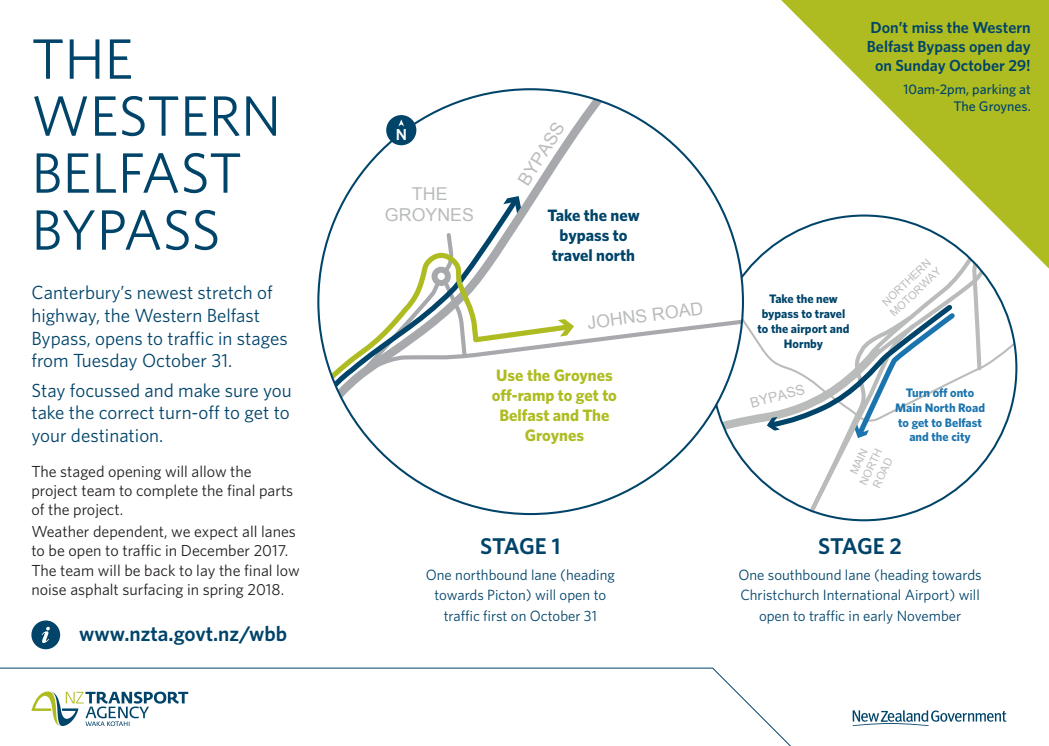
<style>
.page{position:relative;width:1049px;height:746px;background:#fff}
.page>*{position:absolute;margin:0;border:0;box-sizing:border-box;transform-origin:0 0}
.t1{font:56.9px/56.9px "Whitney";color:#00446a}
.t2{font:600 22.8px "Whitney";letter-spacing:-.02em;color:#00446a}
.t3{font:600 21.2px "Whitney";color:#00446a}
.t4{font:19px/22.7px "Whitney";color:#00446a}
.t5{font:17.8px/21.4px "Arial";color:#babcbc;text-align:center}
.t6{font:700 16.5px/19.8px "Whitney";color:#aebc21;text-align:center}
.t7{font:700 16.5px/19.8px "Whitney";color:#00446a;text-align:center}
.t8{font:16px/19.2px "Whitney";color:#231f20}
.t9{font:600 16px/19.3px "Whitney";color:#00446a;text-align:center}
.t10{font:600 15.9px "Whitney";color:#fff}
.t11{font:14.8px/20.4px "Whitney";color:#00446a;text-align:center}
.t12{font:14px "Arial";color:#babcbc}
.t13{font:500 13.9px/16.7px "Whitney";color:#00446a;text-align:right}
.t14{font:700 12.3px/14.8px "Whitney";color:#1b74ae;text-align:center}
.t15{font:700 12.3px/14.8px "Whitney";color:#00446a;text-align:center}
.t16{font:11px/13.2px "Arial";color:#babcbc;text-align:center}
</style>
<div class="page">
<svg style="left:781px;top:0;width:268px;height:268px;fill:#aebc21"></svg>
<svg style="left:0;top:667px;width:791px;height:79px"></svg>
<svg style="left:853px;top:710px;width:153px;height:16px"></svg>
<svg style="left:775px;top:493px;width:178px;height:27px"></svg>
<svg style="left:743px;top:215px;width:273px;height:278px"></svg>
<div style="left:31px;top:620px;width:29px;height:29px;background:#00446a;border-radius:50%"></div>
<svg style="left:42px;top:626px;width:8px;height:17px"></svg>
<svg style="left:31px;top:687px;width:157px;height:39px"></svg>
<svg style="left:357px;top:89px;width:386px;height:425px"></svg>
<svg style="left:324px;top:194px;width:198px;height:284px"></svg>
<svg style="left:503px;top:196px;width:18px;height:17px"></svg>
<svg style="left:318px;top:249px;width:257px;height:171px"></svg>
<svg style="left:558px;top:319px;width:16px;height:17px"></svg>
<div style="left:386px;top:115px;width:30px;height:30px;background:#00446a;border-radius:50%"></div>
<svg style="left:398px;top:119px;width:6px;height:7px"></svg>
<h1 class="t1" style="left:31px;top:29px;width:251px">THE<br>WESTERN<br>BELFAST<br>BYPASS</h1>
<p class="t4" style="left:31px;top:281px;width:258px">Canterbury’s newest stretch of highway, the Western Belfast<br>Bypass, opens to traffic in stages from Tuesday October 31.</p>
<p class="t4" style="left:31px;top:378px;width:262px;text-align:justify">Stay focussed and make sure you take the correct turn-off to get to your destination.</p>
<p class="t8" style="left:31px;top:461px;width:263px">The staged opening will allow the project team to complete the final parts of the project.</p>
<p class="t8" style="left:31px;top:521px;width:270px">Weather dependent, we expect all lanes to be open to traffic in December 2017.<br>The team will be back to lay the final low noise asphalt surfacing in spring 2018.</p>
<h3 class="t3" style="left:79px;top:619px;width:210px">www.nzta.govt.nz/wbb</h3>
<p class="t10" style="left:396px;top:124px;width:13px">N</p>
<p class="t5" style="left:385px;top:183px;width:90px">THE<br>GROYNES</p>
<p class="t5" style="left:514px;top:178px;width:73px;rotate:-58deg">BYPASS</p>
<p class="t7" style="left:547px;top:205px;width:94px">Take the new bypass to travel north</p>
<p class="t5" style="left:586px;top:312px;width:118px;rotate:-7deg">JOHNS ROAD</p>
<p class="t6" style="left:492px;top:365px;width:127px">Use the Groynes off-ramp to get to<br>Belfast and The<br>Groynes</p>
<h2 class="t2" style="left:480px;top:530px;width:82px">STAGE 1</h2>
<p class="t11" style="left:426px;top:564px;width:191px">One northbound lane (heading towards Picton) will open to traffic first on October 31</p>
<p class="t9" style="left:867px;top:17px;width:165px">Don’t miss the Western<br>Belfast Bypass open day on Sunday October 29!</p>
<p class="t13" style="left:903px;top:81px;width:129px">10am-2pm, parking at<br>The Groynes.</p>
<p class="t15" style="left:757px;top:291px;width:93px">Take the new bypass to travel to the airport and<br>Hornby</p>
<p class="t16" style="left:878px;top:300px;width:67px;text-align:left;rotate:-43deg">NORTHERN<br>MOTORWAY</p>
<p class="t12" style="left:748px;top:394px;width:57px;rotate:-15deg">BYPASS</p>
<p class="t14" style="left:895px;top:385px;width:91px">Turn off onto<br>Main North Road to get to Belfast and the city</p>
<p class="t16" style="left:845px;top:476px;width:40px;rotate:-65deg">MAIN<br>NORTH<br>ROAD</p>
<h2 class="t2" style="left:818px;top:530px;width:85px">STAGE 2</h2>
<p class="t11" style="left:738px;top:564px;width:245px">One southbound lane (heading towards<br>Christchurch International Airport) will open to traffic in early November</p>
</div>
